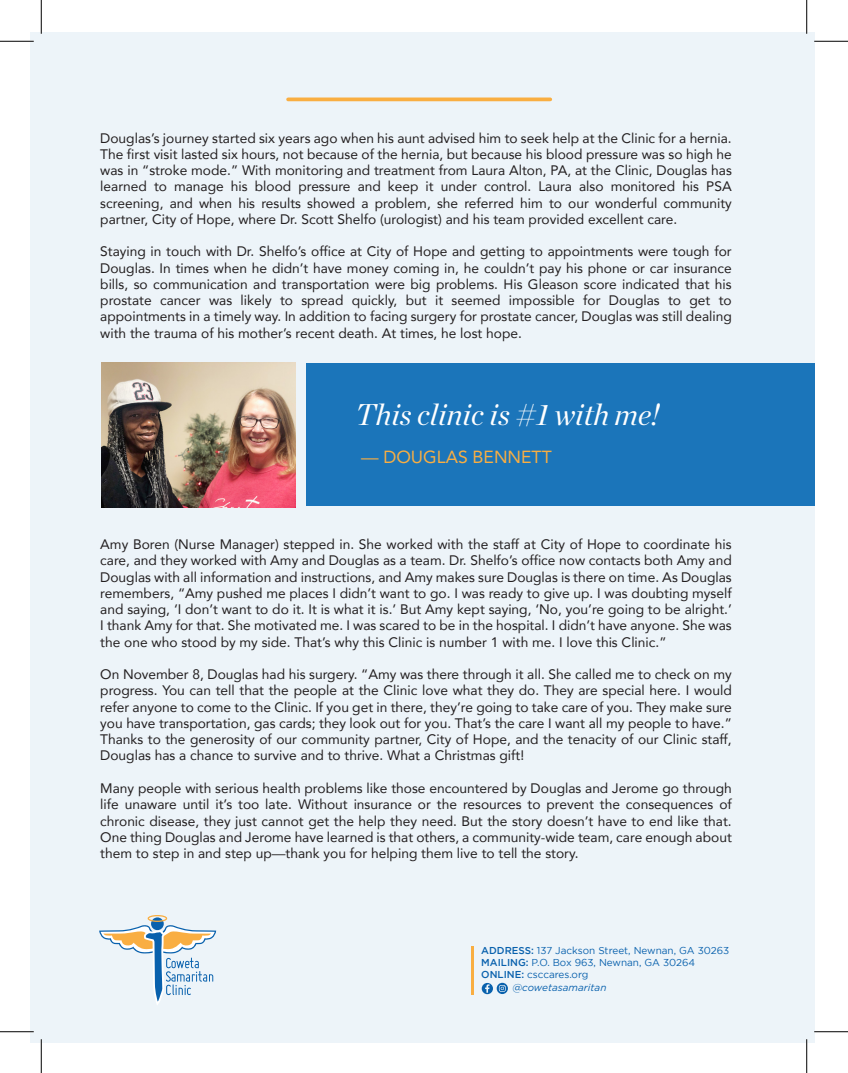
<style>
.page{position:relative;width:848px;height:1073px;background:#fff}
.page>*{position:absolute;margin:0;border:0;box-sizing:border-box;transform-origin:0 0}
.t1{font:italic 30px "Chronicle Display";color:#fff}
.t2{font:17.5px "Avenir";color:#f9ae42}
.t3{font:13.75px/16.2px "Avenir";color:#231f20;text-align:justify}
.t4{font:10px/12px "Gotham";color:#0961ad}
.t5{font:italic 10px "Gotham";color:#0961ad}
.s1{font-weight:500}
</style>
<div class="page">
<div style="left:30px;top:32px;width:784px;height:1010px;background:#edf4f9"></div>
<svg style="left:288px;top:97px;width:262px;height:4px"></svg>
<img style="left:102px;top:362px;width:193px;height:145px">
<div style="left:306px;top:363px;width:509px;height:142px;background:#1b75ba"></div>
<svg style="left:151px;top:917px;width:13px;height:13px"></svg>
<div style="left:148px;top:915px;width:19px;height:6px;border:1px solid #f9ae42;border-radius:50%"></div>
<svg style="left:99px;top:925px;width:117px;height:80px"></svg>
<hr style="left:471px;top:946px;width:2px;height:49px;background:#f9ae42">
<svg style="left:481px;top:982px;width:27px;height:12px"></svg>
<hr style="left:0;top:40px;width:34px;height:2px;background:#fff">
<hr style="left:0;top:1030px;width:34px;height:2px;background:#fff">
<hr style="left:40px;top:0;width:2px;height:34px;background:#fff">
<hr style="left:40px;top:1039px;width:2px;height:33px;background:#fff">
<hr style="left:805px;top:0;width:2px;height:34px;background:#fff">
<hr style="left:805px;top:1039px;width:2px;height:33px;background:#fff">
<hr style="left:0;top:41px;width:34px;height:1px;background:#000">
<hr style="left:814px;top:41px;width:34px;height:1px;background:#000">
<hr style="left:0;top:1031px;width:34px;height:1px;background:#000">
<hr style="left:814px;top:1031px;width:34px;height:1px;background:#000">
<hr style="left:41px;top:0;width:1px;height:34px;background:#000">
<hr style="left:41px;top:1039px;width:1px;height:33px;background:#000">
<hr style="left:806px;top:0;width:1px;height:34px;background:#000">
<hr style="left:806px;top:1039px;width:1px;height:33px;background:#000">
<p class="t3" style="left:100px;top:129px;width:633px">Douglas’s journey started six years ago when his aunt advised him to seek help at the Clinic for a hernia.<br>The first visit lasted six hours, not because of the hernia, but because his blood pressure was so high he was in “stroke mode.” With monitoring and treatment from Laura Alton, PA, at the Clinic, Douglas has learned to manage his blood pressure and keep it under control. Laura also monitored his PSA screening, and when his results showed a problem, she referred him to our wonderful community partner, City of Hope, where Dr. Scott Shelfo (urologist) and his team provided excellent care.</p>
<p class="t3" style="left:100px;top:243px;width:633px">Staying in touch with Dr. Shelfo’s office at City of Hope and getting to appointments were tough for Douglas. In times when he didn’t have money coming in, he couldn’t pay his phone or car insurance bills, so communication and transportation were big problems. His Gleason score indicated that his prostate cancer was likely to spread quickly, but it seemed impossible for Douglas to get to appointments in a timely way. In addition to facing surgery for prostate cancer, Douglas was still dealing with the trauma of his mother’s recent death. At times, he lost hope.</p>
<h1 class="t1" style="left:355px;top:391px;width:305px">This clinic is #1 with me!</h1>
<p class="t2" style="left:361px;top:443px;width:192px">— DOUGLAS BENNETT</p>
<p class="t3" style="left:100px;top:536px;width:633px">Amy Boren (Nurse Manager) stepped in. She worked with the staff at City of Hope to coordinate his care, and they worked with Amy and Douglas as a team. Dr. Shelfo’s office now contacts both Amy and Douglas with all information and instructions, and Amy makes sure Douglas is there on time. As Douglas remembers, “Amy pushed me places I didn’t want to go. I was ready to give up. I was doubting myself and saying, ‘I don’t want to do it. It is what it is.’ But Amy kept saying, ‘No, you’re going to be alright.’ I thank Amy for that. She motivated me. I was scared to be in the hospital. I didn’t have anyone. She was the one who stood by my side. That’s why this Clinic is number 1 with me. I love this Clinic.”</p>
<p class="t3" style="left:100px;top:666px;width:633px">On November 8, Douglas had his surgery. “Amy was there through it all. She called me to check on my progress. You can tell that the people at the Clinic love what they do. They are special here. I would refer anyone to come to the Clinic. If you get in there, they’re going to take care of you. They make sure you have transportation, gas cards; they look out for you. That’s the care I want all my people to have.” Thanks to the generosity of our community partner, City of Hope, and the tenacity of our Clinic staff, Douglas has a chance to survive and to thrive. What a Christmas gift!</p>
<p class="t3" style="left:100px;top:779px;width:633px">Many people with serious health problems like those encountered by Douglas and Jerome go through life unaware until it’s too late. Without insurance or the resources to prevent the consequences of chronic disease, they just cannot get the help they need. But the story doesn’t have to end like that.<br>One thing Douglas and Jerome have learned is that others, a community-wide team, care enough about them to step in and step up—thank you for helping them live to tell the story.</p>
<p class="t4" style="left:481px;top:944px;width:249px"><span class="s1">ADDRESS:</span> 137 Jackson Street, Newnan, GA 30263<br><span class="s1">MAILING:</span> P.O. Box 963, Newnan, GA 30264<br><span class="s1">ONLINE:</span> csccares.org</p>
<p class="t5" style="left:512px;top:981px;width:95px">@cowetasamaritan</p>
</div>
